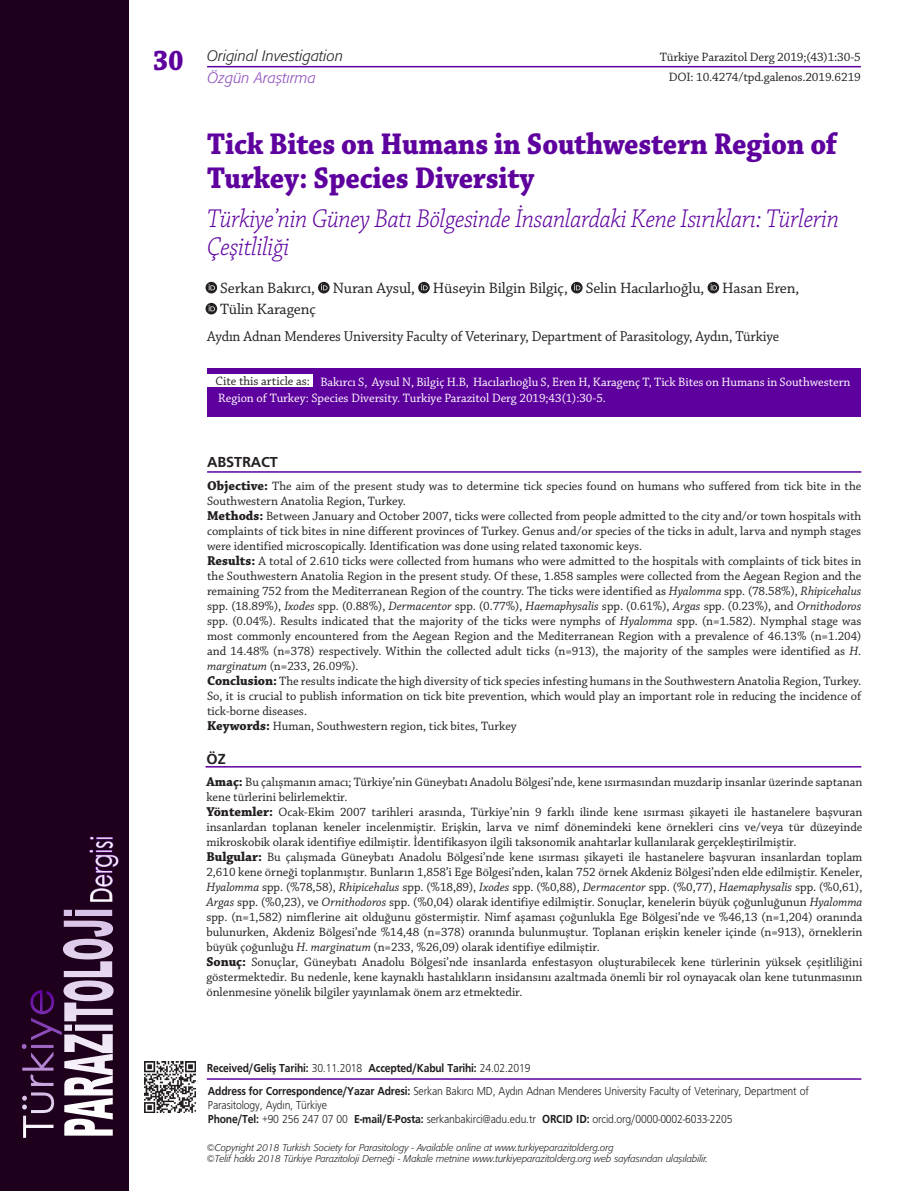
<style>
.page{position:relative;width:915px;height:1191px;background:#fff}
.page>*{position:absolute;margin:0;border:0;box-sizing:border-box;transform-origin:0 0}
.t1{font:900 67.65px "Arial";letter-spacing:.01em;color:#fff;scale:.41 1}
.t2{font:700 31.5px/33.8px "Chaparral Pro";letter-spacing:-.01em;color:#5e009e;scale:.92 1}
.t3{font:29.7px "Century Gothic";letter-spacing:.02em;color:#fff;scale:.69 1}
.t4{font:italic 300 27px/28.5px "Chaparral Pro";letter-spacing:-.015em;color:#5e009e;scale:.92 1}
.t5{font:15.75px/21px "Chaparral Pro";letter-spacing:-.01em;color:#231f20}
.t6{font:15px "Chaparral Pro";letter-spacing:-.01em;color:#231f20;scale:.95 1}
.t7{font:15px "Formata Light Ita Tr";letter-spacing:.01em;color:#231f20}
.t8{font:15px "Formata Light Ita Tr";letter-spacing:.01em;color:#8e4dbb}
.t9{font:15px "Frugal Bold Tr";letter-spacing:-.01em;color:#231f20}
.t10{font:12.75px/15px "Chaparral Pro";color:#231f20}
.t11{font:12.75px/16.5px "Chaparral Pro";color:#fff}
.t12{font:12px/14.2px "Frugal Normal Tr";letter-spacing:-.015em;color:#231f20;scale:.9 1}
.t13{font:12px "Frugal Bold Tr";letter-spacing:-.015em;color:#231f20;scale:.9 1}
.t14{font:9.75px/11.2px "Formata Light Ita Tr";color:#231f20}
.s1{font-weight:700;font-size:13.5px}
.s2{font-style:italic}
.s3{font-family:"Frugal Normal Tr"}
.s4{font-family:"Frugal Bold Tr"}
</style>
<div class="page">
<div style="left:0;top:0;width:129px;height:1191px;background:#1e001c"></div>
<svg style="left:22px;top:990px;width:40px;height:147px"></svg>
<svg style="left:89px;top:836px;width:30px;height:65px"></svg>
<hr style="left:207px;top:66px;width:653px;height:1px;background:#5e009e">
<hr style="left:207px;top:1078px;width:654px;height:1px;background:#5e009e">
<img style="left:145px;top:1061px;width:51px;height:51px">
<hr style="left:205px;top:766px;width:656px;height:1px;background:#5e009e">
<hr style="left:207px;top:471px;width:654px;height:2px;background:#5e009e">
<div style="left:207px;top:368px;width:653px;height:49px;background:#5e009e"></div>
<div style="left:207px;top:375px;width:105px;height:12px;background:#fff"></div>
<svg style="left:205px;top:282px;width:12px;height:11px"></svg>
<svg style="left:208px;top:284px;width:7px;height:6px"></svg>
<svg style="left:318px;top:282px;width:11px;height:11px"></svg>
<svg style="left:321px;top:284px;width:6px;height:6px"></svg>
<svg style="left:418px;top:282px;width:11px;height:11px"></svg>
<svg style="left:421px;top:284px;width:6px;height:6px"></svg>
<svg style="left:571px;top:282px;width:11px;height:11px"></svg>
<svg style="left:574px;top:284px;width:6px;height:6px"></svg>
<svg style="left:707px;top:282px;width:12px;height:11px"></svg>
<svg style="left:710px;top:284px;width:6px;height:6px"></svg>
<svg style="left:205px;top:303px;width:12px;height:11px"></svg>
<svg style="left:208px;top:305px;width:7px;height:6px"></svg>
<h3 class="t3" style="left:80px;top:903px;width:98px;rotate:-90deg">Dergisi</h3>
<h1 class="t1" style="left:39px;top:1137px;width:563px;rotate:-90deg">PARAZITOLOJI</h1>
<p class="t7" style="left:207px;top:47px;width:137px">Original Investigation</p>
<p class="t8" style="left:153px;top:69px;width:165px"><sup>30</sup> Özgün Araştırma</p>
<p class="t10" style="left:659px;top:50px;width:203px">Türkiye Parazitol Derg 2019;(43)1:30-5</p>
<p class="t10" style="left:668px;top:70px;width:194px">DOI: 10.4274/tpd.galenos.2019.6219</p>
<h2 class="t2" style="left:207px;top:128px;width:686px">Tick Bites on Humans in Southwestern Region of<br>Turkey: Species Diversity</h2>
<h3 class="t4" style="left:207px;top:205px;width:688px">Türkiye’nin Güney Batı Bölgesinde İnsanlardaki Kene Isırıkları: Türlerin<br>Çeşitliliği</h3>
<p class="t5" style="left:220px;top:278px;width:580px">Serkan Bakırcı, Nuran Aysul, Hüseyin Bilgin Bilgiç, Selin Hacılarlıoğlu, Hasan Eren,<br>Tülin Karagenç</p>
<p class="t6" style="left:207px;top:328px;width:603px">Aydın Adnan Menderes University Faculty of Veterinary, Department of Parasitology, Aydın, Türkiye</p>
<p class="t10" style="left:215px;top:374px;width:96px">Cite this article as:</p>
<p class="t11" style="left:218px;top:374px;width:633px;text-indent:102px">Bakırcı S, Aysul N, Bilgiç H.B, Hacılarlıoğlu S, Eren H, Karagenç T, Tick Bites on Humans in Southwestern<br>Region of Turkey: Species Diversity. Turkiye Parazitol Derg 2019;43(1):30-5.</p>
<p class="t9" style="left:207px;top:454px;width:72px">ABSTRACT</p>
<p class="t10" style="left:207px;top:478px;width:655px"><span class="s1">Objective:</span> The aim of the present study was to determine tick species found on humans who suffered from tick bite in the Southwestern Anatolia Region, Turkey.<br><span class="s1">Methods:</span> Between January and October 2007, ticks were collected from people admitted to the city and/or town hospitals with complaints of tick bites in nine different provinces of Turkey. Genus and/or species of the ticks in adult, larva and nymph stages were identified microscopically. Identification was done using related taxonomic keys.<br><span class="s1">Results:</span> A total of 2.610 ticks were collected from humans who were admitted to the hospitals with complaints of tick bites in the Southwestern Anatolia Region in the present study. Of these, 1.858 samples were collected from the Aegean Region and the remaining 752 from the Mediterranean Region of the country. The ticks were identified as <span class="s2">Hyalomma</span> spp. (78.58%), <span class="s2">Rhipicehalus </span>spp. (18.89%), <span class="s2">Ixodes</span> spp. (0.88%), <span class="s2">Dermacentor</span> spp. (0.77%), <span class="s2">Haemaphysalis</span> spp. (0.61%), <span class="s2">Argas</span> spp. (0.23%), and <span class="s2">Ornithodoros </span>spp. (0.04%). Results indicated that the majority of the ticks were nymphs of <span class="s2">Hyalomma</span> spp. (n=1.582). Nymphal stage was most commonly encountered from the Aegean Region and the Mediterranean Region with a prevalence of 46.13% (n=1.204) and 14.48% (n=378) respectively. Within the collected adult ticks (n=913), the majority of the samples were identified as <span class="s2">H. marginatum</span> (n=233, 26.09%).<br><span class="s1">Conclusion:</span> The results indicate the high diversity of tick species infesting humans in the Southwestern Anatolia Region, Turkey.<br>So, it is crucial to publish information on tick bite prevention, which would play an important role in reducing the incidence of tick-borne diseases.<br><span class="s1">Keywords:</span> Human, Southwestern region, tick bites, Turkey</p>
<p class="t9" style="left:206px;top:750px;width:21px">ÖZ</p>
<p class="t10" style="left:206px;top:775px;width:657px"><span class="s1">Amaç:</span> Bu çalışmanın amacı; Türkiye’nin Güneybatı Anadolu Bölgesi’nde, kene ısırmasından muzdarip insanlar üzerinde saptanan kene türlerini belirlemektir.<br><span class="s1">Yöntemler:</span> Ocak-Ekim 2007 tarihleri arasında, Türkiye’nin 9 farklı ilinde kene ısırması şikayeti ile hastanelere başvuran insanlardan toplanan keneler incelenmiştir. Erişkin, larva ve nimf dönemindeki kene örnekleri cins ve/veya tür düzeyinde mikroskobik olarak identifiye edilmiştir. İdentifikasyon ilgili taksonomik anahtarlar kullanılarak gerçekleştirilmiştir.<br><span class="s1">Bulgular:</span> Bu çalışmada Güneybatı Anadolu Bölgesi’nde kene ısırması şikayeti ile hastanelere başvuran insanlardan toplam 2,610 kene örneği toplanmıştır. Bunların 1,858’i Ege Bölgesi’nden, kalan 752 örnek Akdeniz Bölgesi’nden elde edilmiştir. Keneler, <span class="s2">Hyalomma</span> spp. (%78,58), <span class="s2">Rhipicehalus</span> spp. (%18,89), <span class="s2">Ixodes</span> spp. (%0,88), <span class="s2">Dermacentor</span> spp. (%0,77), <span class="s2">Haemaphysalis</span> spp. (%0,61), <span class="s2">Argas</span> spp. (%0,23), ve <span class="s2">Ornithodoros</span> spp. (%0,04) olarak identifiye edilmiştir. Sonuçlar, kenelerin büyük çoğunluğunun <span class="s2">Hyalomma </span>spp. (n=1,582) nimflerine ait olduğunu göstermiştir. Nimf aşaması çoğunlukla Ege Bölgesi’nde ve %46,13 (n=1,204) oranında bulunurken, Akdeniz Bölgesi’nde %14,48 (n=378) oranında bulunmuştur. Toplanan erişkin keneler içinde (n=913), örneklerin büyük çoğunluğu <span class="s2">H. marginatum</span> (n=233, %26,09) olarak identifiye edilmiştir.<br><span class="s1">Sonuç:</span> Sonuçlar, Güneybatı Anadolu Bölgesi’nde insanlarda enfestasyon oluşturabilecek kene türlerinin yüksek çeşitliliğini göstermektedir. Bu nedenle, kene kaynaklı hastalıkların insidansını azaltmada önemli bir rol oynayacak olan kene tutunmasının önlenmesine yönelik bilgiler yayınlamak önem arz etmektedir.</p>
<p class="t13" style="left:207px;top:1060px;width:361px">Received/Geliş Tarihi: <span class="s3">30.11.2018</span> Accepted/Kabul Tarihi: <span class="s3">24.02.2019</span></p>
<p class="t12" style="left:208px;top:1083px;width:669px"><span class="s4">Address for Correspondence/Yazar Adresi:</span> Serkan Bakırcı MD, Aydın Adnan Menderes University Faculty of Veterinary, Department of<br>Parasitology, Aydın, Türkiye<br><span class="s4">Phone/Tel:</span> +90 256 247 07 00 <span class="s4">E-mail/E-Posta:</span> serkanbakirci@adu.edu.tr <span class="s4">ORCID ID:</span> orcid.org/0000-0002-6033-2205</p>
<p class="t14" style="left:207px;top:1142px;width:502px">©Copyright 2018 Turkish Society for Parasitology - Available online at www.turkiyeparazitolderg.org<br>©Telif hakkı 2018 Türkiye Parazitoloji Derneği - Makale metnine www.turkiyeparazitolderg.org web sayfasından ulaşılabilir.</p>
</div>
